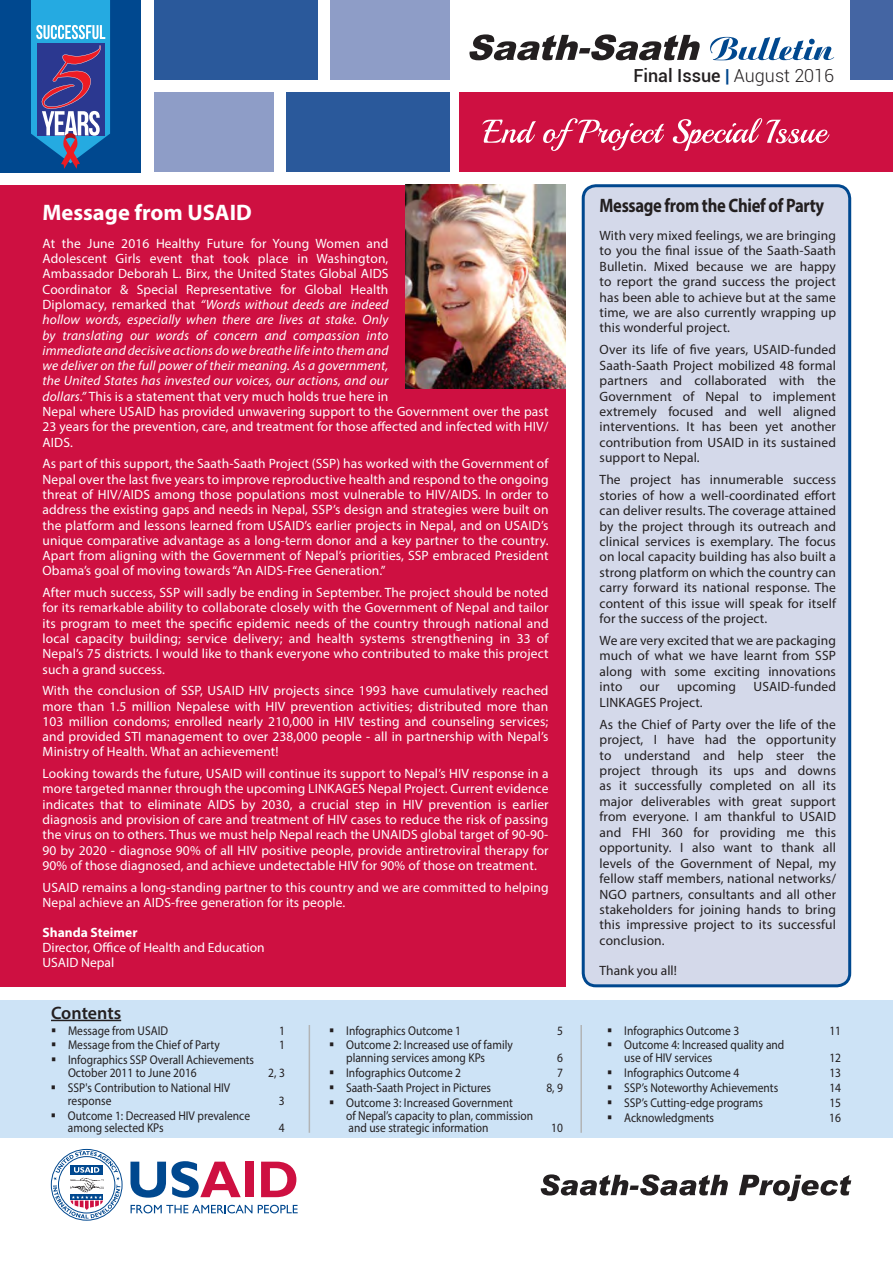
<style>
.page{position:relative;width:893px;height:1263px;background:#fff}
.page>*{position:absolute;margin:0;border:0;box-sizing:border-box;transform-origin:0 0}
.t1{font:700 22.5px "Myriad Pro";color:#fff}
.t2{font:700 19.5px "Myriad Pro";letter-spacing:-.02em;color:#231f20;scale:.85 1}
.t3{font:500 18px "Roboto";color:#231f20}
.t4{font:600 18px "Myriad Pro";letter-spacing:-.005em;color:#231f20}
.t5{font:13.5px/15.3px "Myriad Pro";letter-spacing:.01em;color:#fff;text-align:justify}
.t6{font:13.5px/15.5px "Myriad Pro";letter-spacing:.01em;color:#231f20;text-align:justify}
.t7{font:700 13.5px "Myriad Pro";color:#fff}
.t8{font:12.75px/12.8px "Myriad Pro";color:#231f20;scale:.9 1}
.s1{font-weight:700;color:#00488f}
.s2{font-weight:300}
.s3{font-style:italic}
</style>
<div class="page">
<div style="left:51px;top:1149px;width:71px;height:71px;border:1px solid #00488f;border-radius:50%"></div>
<svg style="left:53px;top:1151px;width:67px;height:67px"></svg>
<svg style="left:130px;top:1161px;width:111px;height:37px"></svg>
<div style="left:245px;top:1162px;width:8px;height:35px;background:#ce1041"></div>
<svg style="left:261px;top:1162px;width:35px;height:35px"></svg>
<svg style="left:131px;top:1205px;width:121px;height:8px"></svg>
<svg style="left:258px;top:1205px;width:40px;height:8px"></svg>
<div style="left:0;top:1000px;width:893px;height:137px;background:#cde3f6"></div>
<div style="left:0;top:0;width:141px;height:172px;background:#00488f"></div>
<div style="left:850px;top:0;width:43px;height:80px;background:#4465a3"></div>
<div style="left:330px;top:0;width:120px;height:80px;background:#8e9dc7"></div>
<div style="left:154px;top:0;width:163px;height:80px;background:#2a599b"></div>
<div style="left:154px;top:92px;width:120px;height:80px;background:#8e9dc7"></div>
<div style="left:286px;top:92px;width:164px;height:80px;background:#2a599b"></div>
<div style="left:459px;top:92px;width:434px;height:80px;background:#ce1041"></div>
<svg style="left:482px;top:118px;width:347px;height:33px"></svg>
<svg style="left:541px;top:1174px;width:310px;height:27px"></svg>
<div style="left:583px;top:186px;width:267px;height:800px;background:#d4d9ea;border-radius:13px"></div>
<div style="left:582px;top:184px;width:269px;height:803px;border:3px solid #00488f;border-radius:13px"></div>
<hr style="left:309px;top:1025px;width:1px;height:108px;background:#b2b4b6">
<hr style="left:580px;top:1025px;width:2px;height:108px;background:#b2b4b6">
<div style="left:0;top:185px;width:566px;height:801px;background:#ce1041"></div>
<img style="left:405px;top:185px;width:161px;height:203px">
<hr style="left:51px;top:1020px;width:70px;height:1px;background:#231f20">
<svg style="left:31px;top:0;width:79px;height:169px;background:#4974af"></svg>
<svg style="left:710px;top:37px;width:124px;height:23px"></svg>
<svg style="left:469px;top:34px;width:231px;height:26px"></svg>
<h3 class="t3" style="left:633px;top:65px;width:202px">Final Issue <span class="s1">|</span> <span class="s2">August 2016</span></h3>
<h1 class="t1" style="left:43px;top:204px;width:211px">Message from USAID</h1>
<p class="t5" style="left:43px;top:237px;width:507px;text-align:left">At the June 2016 Healthy Future for Young Women and<br>Adolescent Girls event that took place in Washington,<br>Ambassador Deborah L. Birx, the United States Global AIDS<br>Coordinator &amp; Special Representative for Global Health<br>Diplomacy, remarked that <span class="s3">“Words without deeds are indeed<br>hollow words, especially when there are lives at stake. Only<br>by translating our words of concern and compassion into<br>immediate and decisive actions do we breathe life into them and<br>we deliver on the full power of their meaning. As a government,<br>the United States has invested our voices, our actions, and our<br>dollars.”</span> This is a statement that very much holds true here in<br>Nepal where USAID has provided unwavering support to the Government over the past 23 years for the prevention, care, and treatment for those affected and infected with HIV/ AIDS.</p>
<p class="t5" style="left:43px;top:457px;width:508px">As part of this support, the Saath-Saath Project (SSP) has worked with the Government of Nepal over the last five years to improve reproductive health and respond to the ongoing threat of HIV/AIDS among those populations most vulnerable to HIV/AIDS. In order to address the existing gaps and needs in Nepal, SSP’s design and strategies were built on the platform and lessons learned from USAID’s earlier projects in Nepal, and on USAID’s unique comparative advantage as a long-term donor and a key partner to the country.<br>Apart from aligning with the Government of Nepal’s priorities, SSP embraced President Obama’s goal of moving towards “An AIDS-Free Generation.”</p>
<p class="t5" style="left:43px;top:586px;width:508px">After much success, SSP will sadly be ending in September. The project should be noted for its remarkable ability to collaborate closely with the Government of Nepal and tailor its program to meet the specific epidemic needs of the country through national and local capacity building; service delivery; and health systems strengthening in 33 of Nepal’s 75 districts. I would like to thank everyone who contributed to make this project such a grand success.</p>
<p class="t5" style="left:43px;top:684px;width:507px">With the conclusion of SSP, USAID HIV projects since 1993 have cumulatively reached more than 1.5 million Nepalese with HIV prevention activities; distributed more than 103 million condoms; enrolled nearly 210,000 in HIV testing and counseling services; and provided STI management to over 238,000 people - all in partnership with Nepal’s Ministry of Health. What an achievement!</p>
<p class="t5" style="left:43px;top:767px;width:508px">Looking towards the future, USAID will continue its support to Nepal’s HIV response in a more targeted manner through the upcoming LINKAGES Nepal Project. Current evidence indicates that to eliminate AIDS by 2030, a crucial step in HIV prevention is earlier diagnosis and provision of care and treatment of HIV cases to reduce the risk of passing the virus on to others. Thus we must help Nepal reach the UNAIDS global target of 90-90- 90 by 2020 - diagnose 90% of all HIV positive people, provide antiretroviral therapy for 90% of those diagnosed, and achieve undetectable HIV for 90% of those on treatment.</p>
<p class="t5" style="left:43px;top:881px;width:507px">USAID remains a long-standing partner to this country and we are committed to helping<br>Nepal achieve an AIDS-free generation for its people.</p>
<p class="t7" style="left:43px;top:927px;width:96px">Shanda Steimer</p>
<p class="t5" style="left:43px;top:941px;width:224px">Director, Office of Health and Education<br>USAID Nepal</p>
<h3 class="t4" style="left:51px;top:1006px;width:72px">Contents</h3>
<p class="t8" style="left:51px;top:1025px;width:132px">▪ Message from USAID</p>
<p class="t8" style="left:279px;top:1025px;width:8px">1</p>
<p class="t8" style="left:51px;top:1040px;width:189px">▪ Message from the Chief of Party</p>
<p class="t8" style="left:279px;top:1040px;width:8px">1</p>
<p class="t8" style="left:68px;top:1055px;width:208px;text-indent:-17px">▪ Infographics SSP Overall Achievements<br>October 2011 to June 2016</p>
<p class="t8" style="left:268px;top:1068px;width:20px">2, 3</p>
<p class="t8" style="left:68px;top:1082px;width:182px;text-indent:-17px">▪ SSP's Contribution to National HIV response</p>
<p class="t8" style="left:68px;top:1110px;width:204px;text-indent:-17px">▪ Outcome 1: Decreased HIV prevalence among selected KPs</p>
<p class="t8" style="left:279px;top:1095px;width:8px">3</p>
<p class="t8" style="left:279px;top:1123px;width:8px">4</p>
<p class="t8" style="left:329px;top:1025px;width:148px">▪ Infographics Outcome 1</p>
<p class="t8" style="left:557px;top:1025px;width:8px">5</p>
<p class="t8" style="left:346px;top:1040px;width:187px;text-indent:-17px">▪ Outcome 2: Increased use of family planning services among KPs</p>
<p class="t8" style="left:557px;top:1053px;width:8px">6</p>
<p class="t8" style="left:329px;top:1068px;width:148px">▪ Infographics Outcome 2</p>
<p class="t8" style="left:557px;top:1068px;width:8px">7</p>
<p class="t8" style="left:329px;top:1083px;width:182px">▪ Saath-Saath Project in Pictures</p>
<p class="t8" style="left:546px;top:1083px;width:20px">8, 9</p>
<p class="t8" style="left:346px;top:1097px;width:209px;text-indent:-17px">▪ Outcome 3: Increased Government<br>of Nepal’s capacity to plan, commission and use strategic information</p>
<p class="t8" style="left:551px;top:1123px;width:15px">10</p>
<h2 class="t2" style="left:600px;top:198px;width:266px">Message from the Chief of Party</h2>
<p class="t6" style="left:600px;top:229px;width:238px">With very mixed feelings, we are bringing to you the final issue of the Saath-Saath Bulletin. Mixed because we are happy to report the grand success the project has been able to achieve but at the same time, we are also currently wrapping up this wonderful project.</p>
<p class="t6" style="left:600px;top:343px;width:238px">Over its life of five years, USAID-funded Saath-Saath Project mobilized 48 formal partners and collaborated with the Government of Nepal to implement extremely focused and well aligned interventions. It has been yet another contribution from USAID in its sustained support to Nepal.</p>
<p class="t6" style="left:600px;top:473px;width:238px">The project has innumerable success stories of how a well-coordinated effort can deliver results. The coverage attained by the project through its outreach and clinical services is exemplary. The focus on local capacity building has also built a strong platform on which the country can carry forward its national response. The content of this issue will speak for itself for the success of the project.</p>
<p class="t6" style="left:600px;top:634px;width:238px">We are very excited that we are packaging much of what we have learnt from SSP along with some exciting innovations into</p>
<p class="t6" style="left:640px;top:680px;width:21px">our</p>
<p class="t6" style="left:677px;top:680px;width:60px">upcoming</p>
<p class="t6" style="left:753px;top:680px;width:84px">USAID-funded</p>
<p class="t6" style="left:600px;top:693px;width:238px;line-height:21.9px">LINKAGES Project.<br>As the Chief of Party over the life of the</p>
<p class="t6" style="left:600px;top:733px;width:238px">project, I have had the opportunity to understand and help steer the project through its ups and downs as it successfully completed on all its major deliverables with great support from everyone. I am thankful to USAID and FHI 360 for providing me this opportunity. I also want to thank all levels of the Government of Nepal, my fellow staff members, national networks/ NGO partners, consultants and all other stakeholders for joining hands to bring this impressive project to its successful conclusion.</p>
<p class="t6" style="left:600px;top:964px;width:79px">Thank you all!</p>
<p class="t8" style="left:607px;top:1025px;width:148px">▪ Infographics Outcome 3</p>
<p class="t8" style="left:829px;top:1025px;width:15px">11</p>
<p class="t8" style="left:624px;top:1040px;width:179px;text-indent:-17px">▪ Outcome 4: Increased quality and use of HIV services</p>
<p class="t8" style="left:829px;top:1053px;width:15px">12</p>
<p class="t8" style="left:607px;top:1068px;width:148px">▪ Infographics Outcome 4</p>
<p class="t8" style="left:829px;top:1068px;width:15px">13</p>
<p class="t8" style="left:607px;top:1083px;width:192px">▪ SSP’s Noteworthy Achievements</p>
<p class="t8" style="left:829px;top:1083px;width:15px">14</p>
<p class="t8" style="left:607px;top:1097px;width:175px">▪ SSP’s Cutting-edge programs</p>
<p class="t8" style="left:829px;top:1097px;width:15px">15</p>
<p class="t8" style="left:607px;top:1112px;width:120px">▪ Acknowledgments</p>
<p class="t8" style="left:829px;top:1112px;width:15px">16</p>
</div>
